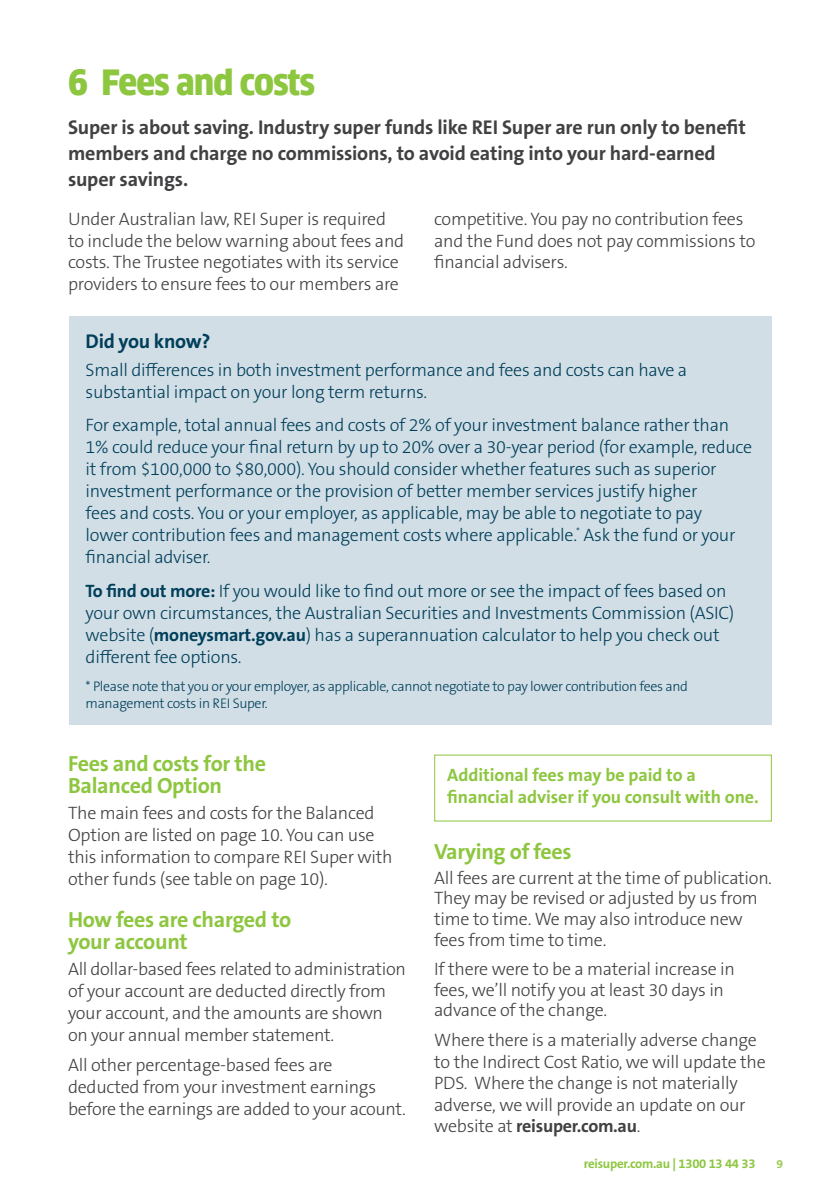
<style>
.page{position:relative;width:840px;height:1191px;background:#fff}
.page>*{position:absolute;margin:0;border:0;box-sizing:border-box;transform-origin:0 0}
.t1{font:900 34px "Clan Offc Narr";letter-spacing:-.025em;color:#8dc63f}
.t2{font:700 22px/22px "The Sans B W7";letter-spacing:-.015em;color:#8dc63f}
.t3{font:700 20px/26px "The Sans B W7";letter-spacing:-.01em;color:#414042}
.t4{font:700 20px "The Sans B W7";letter-spacing:-.015em;color:#003f5a}
.t5{font:300 18px/21.6px "The Sans B W3";letter-spacing:-.015em;color:#414042}
.t6{font:300 18px/22px "The Sans B W3";letter-spacing:-.015em;color:#003f5a}
.t7{font:700 18px/21.6px "The Sans B W7";letter-spacing:-.005em;color:#8dc63f}
.t8{font:700 18px "The Sans B W7";letter-spacing:-.015em;color:#414042}
.t9{font:300 14px/16.8px "The Sans B W3";letter-spacing:-.025em;color:#003f5a}
.t10{font:700 13px "The Sans B W7";letter-spacing:-.02em;color:#8dc63f}
.t11{font:700 12px "The Sans B W7";color:#98cb4f}
.s1{font-family:"The Sans B W7";font-weight:700}
.s2{font-family:"The Sans B W3";font-weight:300}
</style>
<div class="page">
<div style="left:69px;top:316px;width:702px;height:409px;background:#d2dee6"></div>
<h1 class="t1" style="left:68px;top:63px;width:248px">6 Fees and costs</h1>
<p class="t3" style="left:68px;top:115px;width:679px">Super is about saving. Industry super funds like REI Super are run only to benefit members and charge no commissions, to avoid eating into your hard-earned super savings.</p>
<p class="t5" style="left:68px;top:208px;width:337px">Under Australian law, REI Super is required to include the below warning about fees and costs. The Trustee negotiates with its service providers to ensure fees to our members are</p>
<p class="t5" style="left:434px;top:208px;width:322px">competitive. You pay no contribution fees and the Fund does not pay commissions to financial advisers.</p>
<p class="t4" style="left:86px;top:329px;width:126px">Did you know?</p>
<p class="t6" style="left:86px;top:359px;width:602px">Small differences in both investment performance and fees and costs can have a substantial impact on your long term returns.</p>
<p class="t6" style="left:86px;top:414px;width:668px">For example, total annual fees and costs of 2% of your investment balance rather than 1% could reduce your final return by up to 20% over a 30-year period (for example, reduce it from $100,000 to $80,000). You should consider whether features such as superior investment performance or the provision of better member services justify higher<br>fees and costs. You or your employer, as applicable, may be able to negotiate to pay<br>lower contribution fees and management costs where applicable.<sup>*</sup> Ask the fund or your financial adviser.</p>
<p class="t6" style="left:86px;top:580px;width:649px"><span class="s1">To find out more:</span> If you would like to find out more or see the impact of fees based on your own circumstances, the Australian Securities and Investments Commission (ASIC) website (<span class="s1">moneysmart.gov.au</span>) has a superannuation calculator to help you check out different fee options.</p>
<p class="t9" style="left:86px;top:678px;width:603px">* Please note that you or your employer, as applicable, cannot negotiate to pay lower contribution fees and management costs in REI Super.</p>
<p class="t2" style="left:68px;top:752px;width:199px">Fees and costs for the<br>Balanced Option</p>
<p class="t5" style="left:68px;top:802px;width:326px;line-height:22.2px">The main fees and costs for the Balanced Option are listed on page 10. You can use this information to compare REI Super with other funds (see table on page 10).</p>
<p class="t2" style="left:68px;top:908px;width:225px">How fees are charged to your account</p>
<p class="t5" style="left:68px;top:957px;width:339px;line-height:22.2px">All dollar-based fees related to administration of your account are deducted directly from your account, and the amounts are shown on your annual member statement.</p>
<p class="t5" style="left:68px;top:1054px;width:339px;line-height:22.2px">All other percentage-based fees are deducted from your investment earnings before the earnings are added to your acount.</p>
<p class="t7" style="left:447px;top:764px;width:313px">Additional fees may be paid to a financial adviser if you consult with one.</p>
<p class="t2" style="left:434px;top:840px;width:139px">Varying of fees</p>
<p class="t5" style="left:434px;top:867px;width:339px;line-height:20.8px">All fees are current at the time of publication.<br>They may be revised or adjusted by us from time to time. We may also introduce new fees from time to time.</p>
<p class="t5" style="left:434px;top:958px;width:302px;line-height:20.8px">If there were to be a material increase in fees, we’ll notify you at least 30 days in advance of the change.</p>
<p class="t5" style="left:434px;top:1029px;width:333px">Where there is a materially adverse change to the Indirect Cost Ratio, we will update the PDS. Where the change is not materially adverse, we will provide an update on our</p>
<p class="t8" style="left:434px;top:1114px;width:208px"><span class="s2">website at</span> reisuper.com.au<span class="s2">.</span></p>
<p class="t10" style="left:583px;top:1155px;width:173px">reisuper.com.au | 1300 13 44 33</p>
<p class="t11" style="left:776px;top:1155px;width:8px">9</p>
</div>
